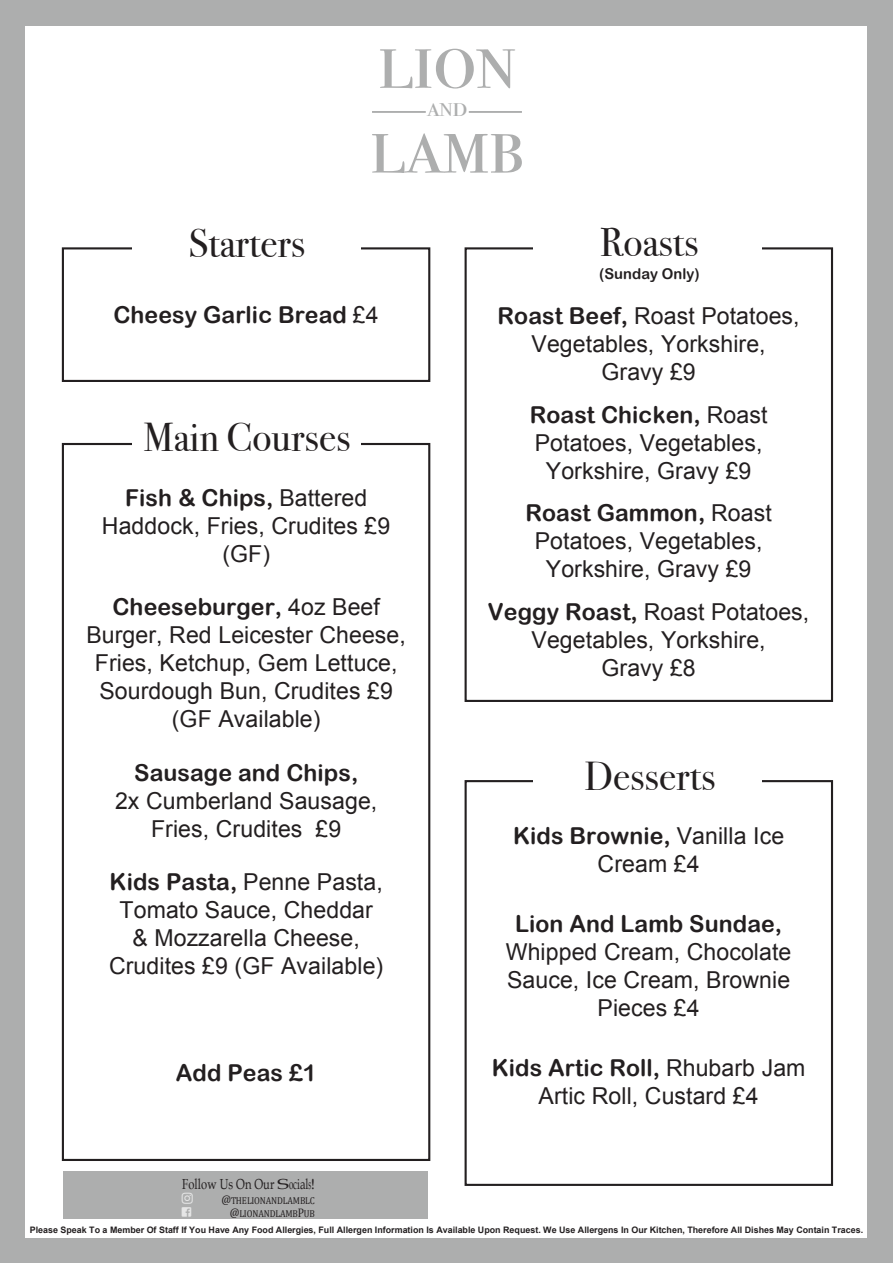
<style>
.page{position:relative;width:893px;height:1263px;background:#adaeae}
.page>*{position:absolute;margin:0;border:0;box-sizing:border-box;transform-origin:0 0}
.t1{font:84.75px "Bodoni Svty Two SCITCTT";color:#adaeae}
.t2{font:40.35px "Bodoni Svty Two ITCTT";color:#231f20}
.t3{font:28.2px "Bodoni Svty Two SCITCTT";color:#adaeae}
.t4{font:23.4px/28px "Arial";letter-spacing:.005em;color:#231f20;text-align:center}
.t5{font:23.4px "Arial Rounded MT Bold";letter-spacing:.005em;color:#231f20}
.t6{font:14.85px "Arial Rounded MT Bold";letter-spacing:.005em;color:#231f20}
.t7{font:14.55px "Book Antiqua";letter-spacing:.005em;color:#231f20;scale:.77 1}
.t8{font:10.05px/13px "Cambria";letter-spacing:-.02em;color:#231f20;text-align:right;scale:.89 1}
.t9{font:700 8.85px "Arial";color:#231f20}
.s1{font-family:"Arial"}
.s2{font-family:"Arial Rounded MT Bold"}
.s3{font-family:"Gill Sans"}
.s4{font-size:12.45px}
</style>
<div class="page">
<div style="left:26px;top:26px;width:841px;height:1211px;background:#fff"></div>
<img style="left:372px;top:111px;width:150px;height:2px">
<div style="left:64px;top:1171px;width:364px;height:48px;background:#adaeae"></div>
<div style="left:62px;top:247px;width:368px;height:135px;border:2px solid #231f20"></div>
<div style="left:465px;top:247px;width:368px;height:455px;border:2px solid #231f20"></div>
<div style="left:62px;top:443px;width:368px;height:718px;border:2px solid #231f20"></div>
<div style="left:465px;top:780px;width:368px;height:406px;border:2px solid #231f20"></div>
<div style="left:133px;top:229px;width:228px;height:44px;background:#fff"></div>
<div style="left:534px;top:229px;width:228px;height:44px;background:#fff"></div>
<div style="left:133px;top:421px;width:228px;height:44px;background:#fff"></div>
<div style="left:534px;top:759px;width:228px;height:44px;background:#fff"></div>
<h1 class="t1" style="left:378px;top:9px;width:140px">lion</h1>
<p class="t3" style="left:427px;top:90px;width:42px">and</p>
<h1 class="t1" style="left:370px;top:93px;width:156px">lamb</h1>
<h2 class="t2" style="left:189px;top:210px;width:118px">Starters</h2>
<h2 class="t2" style="left:600px;top:209px;width:100px">Roasts</h2>
<p class="t6" style="left:599px;top:264px;width:102px">(Sunday Only)</p>
<p class="t5" style="left:113px;top:301px;width:267px">Cheesy Garlic Bread <span class="s1">£4</span></p>
<p class="t4" style="left:498px;top:302px;width:304px"><span class="s2">Roast Beef,</span> Roast Potatoes,<br>Vegetables, Yorkshire,<br>Gravy £9</p>
<p class="t5" style="left:530px;top:400px;width:239px">Roast Chicken, <span class="s1">Roast</span></p>
<p class="t4" style="left:535px;top:429px;width:229px">Potatoes, Vegetables,<br>Yorkshire, Gravy £9</p>
<p class="t5" style="left:525px;top:499px;width:248px">Roast Gammon, <span class="s1">Roast</span></p>
<p class="t4" style="left:535px;top:527px;width:229px">Potatoes, Vegetables,<br>Yorkshire, Gravy £9</p>
<p class="t4" style="left:488px;top:598px;width:323px"><span class="s2">Veggy Roast,</span> Roast Potatoes,<br>Vegetables, Yorkshire,<br>Gravy £8</p>
<h2 class="t2" style="left:144px;top:404px;width:209px">Main Courses</h2>
<p class="t5" style="left:125px;top:484px;width:244px">Fish &amp; Chips, <span class="s1">Battered</span></p>
<p class="t4" style="left:102px;top:512px;width:290px">Haddock, Fries, Crudites £9 (GF)</p>
<p class="t5" style="left:112px;top:593px;width:269px">Cheeseburger, <span class="s1">4oz Beef</span></p>
<p class="t4" style="left:86px;top:621px;width:321px">Burger, Red Leicester Cheese,<br>Fries, Ketchup, Gem Lettuce,<br>Sourdough Bun, Crudites £9 (GF Available)</p>
<p class="t5" style="left:134px;top:759px;width:226px">Sausage and Chips,</p>
<p class="t4" style="left:115px;top:787px;width:264px">2x Cumberland Sausage,<br>Fries, Crudites £9</p>
<p class="t4" style="left:109px;top:868px;width:276px"><span class="s2">Kids Pasta,</span> Penne Pasta,<br>Tomato Sauce, Cheddar &amp; Mozzarella Cheese,<br>Crudites £9 (GF Available)</p>
<h2 class="t2" style="left:584px;top:743px;width:132px">Desserts</h2>
<p class="t5" style="left:513px;top:821px;width:273px">Kids Brownie, <span class="s1">Vanilla Ice</span></p>
<p class="t4" style="left:598px;top:849px;width:103px">Cream £4</p>
<p class="t5" style="left:515px;top:910px;width:269px">Lion And Lamb Sundae,</p>
<p class="t4" style="left:506px;top:938px;width:287px">Whipped Cream, Chocolate<br>Sauce, Ice Cream, Brownie<br>Pieces £4</p>
<p class="t5" style="left:176px;top:1059px;width:142px">Add Peas £1</p>
<p class="t5" style="left:492px;top:1054px;width:315px">Kids Artic Roll, <span class="s1">Rhubarb Jam</span></p>
<p class="t4" style="left:539px;top:1082px;width:221px">Artic Roll, Custard £4</p>
<p class="t7" style="left:182px;top:1175px;width:174px">Follow Us On Our Socials<span class="s3">!</span></p>
<p class="t8" style="left:221px;top:1193px;width:107px"><span class="s4">@</span>THELIONANDLAMBLC <span class="s4">@</span>LIONANDLAMB<span class="s4">P</span>UB</p>
<p class="t9" style="left:30px;top:1224px;width:835px">Please Speak To a Member Of Staff If You Have Any Food Allergies, Full Allergen Information Is Available Upon Request. We Use Allergens In Our Kitchen, Therefore All Dishes May Contain Traces.</p>
</div>
